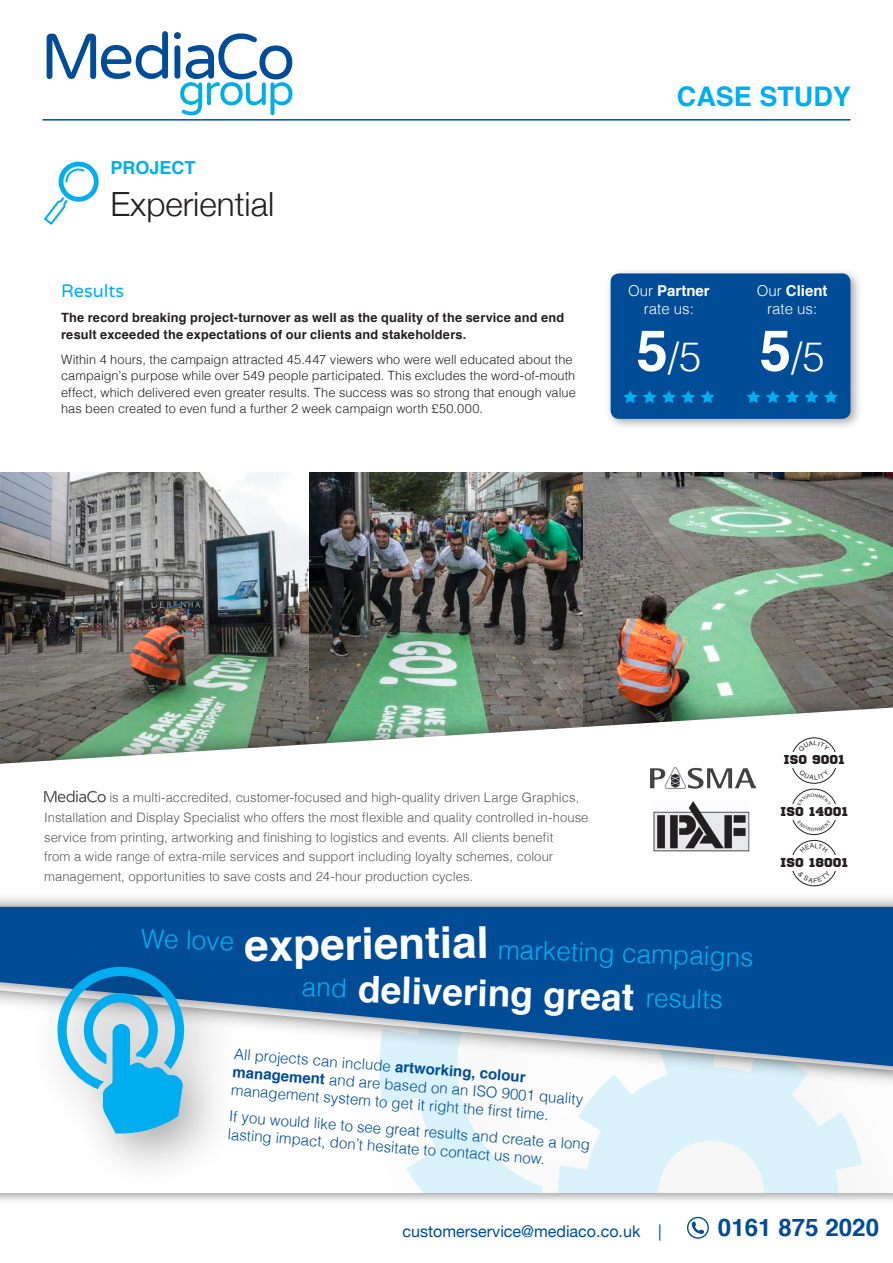
<style>
.page{position:relative;width:893px;height:1263px;background:#fff}
.page>*{position:absolute;margin:0;border:0;box-sizing:border-box;transform-origin:0 0}
.t1{font:700 43.95px "Helvetica";color:#fff}
.t2{font:300 40.2px "Helvetica";color:#fff}
.t3{font:700 37.05px "Helvetica";color:#fff}
.t4{font:300 33.3px "Helvetica Neue";color:#231f20}
.t5{font:700 27px "Helvetica";color:#00aeef}
.t6{font:300 26.25px "Helvetica";color:#00aeef}
.t7{font:700 24.15px "Helvetica";color:#004c97}
.t8{font:700 18px "Helvetica";color:#00aeef}
.t9{font:18px "Varela Round";color:#00aeef}
.t10{font:16.05px "Helvetica Neue";color:#004c97}
.t11{font:300 15px/18.5px "Helvetica";color:#004c97}
.t12{font:700 15px/18.1px "Helvetica";color:#004c97}
.t13{font:300 15px/18px "Helvetica";color:#fff;text-align:center}
.t14{font:300 13.05px/19.6px "Helvetica";color:#57585a}
.t15{font:12.9px "Sports World";color:#231f20}
.t16{font:300 12.75px/16.5px "Helvetica";letter-spacing:.005em;color:#231f20}
.t17{font:700 12.75px/16.5px "Helvetica";letter-spacing:.015em;color:#231f20}
.s1{font-weight:700}
.s2{font-weight:700;font-size:56.7px}
.s3{font-weight:300}
</style>
<div class="page">
<img style="left:0;top:472px;width:309px;height:215px">
<img style="left:309px;top:472px;width:584px;height:215px">
<div style="left:0;top:907px;width:893px;height:298px;background:#231f20;opacity:.4"></div>
<div style="left:0;top:913px;width:893px;height:280px;background:#fff"></div>
<svg style="left:785px;top:1092px;width:77px;height:101px;fill:#d9f2fc"></svg>
<svg style="left:381px;top:1092px;width:404px;height:101px;fill:#d9f2fc"></svg>
<div style="left:605px;top:267px;width:258px;height:164px;background:#231f20;opacity:.4"></div>
<div style="left:611px;top:273px;width:239px;height:146px;background:#004c97;border-radius:9px"></div>
<div style="left:0;top:687px;width:893px;height:405px;background:#231f20;opacity:.6"></div>
<svg style="left:0;top:707px;width:893px;height:185px"></svg>
<div style="left:0;top:892px;width:893px;height:192px;background:#231f20;opacity:.6"></div>
<svg style="left:0;top:907px;width:893px;height:159px;background:#2c6aa6"></svg>
<hr style="left:43px;top:119px;width:807px;height:2px;background:#004c97">
<svg style="left:47px;top:31px;width:121px;height:48px"></svg>
<svg style="left:174px;top:32px;width:118px;height:83px"></svg>
<svg style="left:44px;top:161px;width:55px;height:64px"></svg>
<svg style="left:623px;top:390px;width:14px;height:13px"></svg>
<svg style="left:643px;top:390px;width:52px;height:13px"></svg>
<svg style="left:701px;top:390px;width:14px;height:13px"></svg>
<svg style="left:746px;top:390px;width:14px;height:13px"></svg>
<svg style="left:766px;top:390px;width:52px;height:13px"></svg>
<svg style="left:824px;top:390px;width:14px;height:13px"></svg>
<svg style="left:687px;top:1217px;width:22px;height:22px"></svg>
<svg style="left:44px;top:790px;width:62px;height:12px"></svg>
<div style="left:29px;top:938px;width:212px;height:252px;background:#231f20;opacity:.4"></div>
<svg style="left:57px;top:967px;width:127px;height:166px;background:#64b9dd"></svg>
<img style="left:647px;top:797px;width:110px;height:58px">
<img style="left:651px;top:767px;width:105px;height:21px">
<div style="left:779px;top:737px;width:70px;height:47px;background:#fff"></div>
<div style="left:791px;top:737px;width:46px;height:47px;border:1px solid #231f20;border-radius:50%"></div>
<div style="left:779px;top:753px;width:70px;height:15px;background:#fff"></div>
<div style="left:779px;top:789px;width:70px;height:46px;background:#fff"></div>
<div style="left:791px;top:789px;width:46px;height:46px;border:1px solid #231f20;border-radius:50%"></div>
<div style="left:779px;top:804px;width:70px;height:15px;background:#fff"></div>
<div style="left:779px;top:840px;width:70px;height:46px;background:#fff"></div>
<div style="left:791px;top:840px;width:46px;height:46px;border:1px solid #231f20;border-radius:50%"></div>
<div style="left:779px;top:855px;width:70px;height:15px;background:#fff"></div>
<svg style="left:303px;top:978px;width:42px;height:20px"></svg>
<svg style="left:798px;top:741px;width:31px;height:5px"></svg>
<svg style="left:799px;top:777px;width:30px;height:3px"></svg>
<svg style="left:797px;top:793px;width:33px;height:5px"></svg>
<svg style="left:797px;top:826px;width:34px;height:5px"></svg>
<svg style="left:800px;top:843px;width:28px;height:3px"></svg>
<svg style="left:798px;top:877px;width:33px;height:5px"></svg>
<h3 class="t8" style="left:111px;top:153px;width:87px">PROJECT</h3>
<h3 class="t4" style="left:111px;top:178px;width:165px">Experiential</h3>
<h3 class="t9" style="left:61px;top:281px;width:65px">Results</h3>
<p class="t17" style="left:61px;top:310px;width:505px">The record breaking project-turnover as well as the quality of the service and end result exceeded the expectations of our clients and stakeholders.</p>
<p class="t16" style="left:61px;top:350px;width:516px">Within 4 hours, the campaign attracted 45.447 viewers who were well educated about the campaign’s purpose while over 549 people participated. This excludes the word-of-mouth effect, which delivered even greater results. The success was so strong that enough value has been created to even fund a further 2 week campaign worth £50.000.</p>
<h3 class="t5" style="left:677px;top:75px;width:176px">CASE STUDY</h3>
<p class="t13" style="left:628px;top:281px;width:83px">Our <span class="s1">Partner </span>rate us:</p>
<p class="t13" style="left:757px;top:281px;width:72px">Our <span class="s1">Client </span>rate us:</p>
<h2 class="t2" style="left:636px;top:324px;width:190px"><span class="s2">5</span>/5 <span class="s2">5</span>/5</h2>
<p class="t14" style="left:44px;top:787px;width:546px;text-indent:65px">is a multi-accredited, customer-focused and high-quality driven Large Graphics, Installation and Display Specialist who offers the most flexible and quality controlled in-house service from printing, artworking and finishing to logistics and events. All clients benefit<br>from a wide range of extra-mile services and support including loyalty schemes, colour management, opportunities to save costs and 24-hour production cycles.</p>
<p class="t15" style="left:783px;top:749px;width:63px">ISO 9001</p>
<p class="t15" style="left:780px;top:801px;width:69px">ISO 14001</p>
<p class="t15" style="left:780px;top:852px;width:70px">ISO 18001</p>
<h3 class="t6" style="left:142px;top:917px;width:95px;rotate:2deg">We love</h3>
<h1 class="t1" style="left:244px;top:910px;width:246px;rotate:-1deg">experiential</h1>
<h3 class="t6" style="left:499px;top:928px;width:257px;rotate:2deg">marketing campaigns</h3>
<h3 class="t6" style="left:647px;top:976px;width:78px;rotate:2deg">results</h3>
<h3 class="t3" style="left:359px;top:959px;width:277px;rotate:2deg">delivering great</h3>
<p class="t12" style="left:235px;top:1044px;width:294px;rotate:5deg"><span class="s3">All projects can include</span> artworking, colour management</p>
<p class="t11" style="left:234px;top:1060px;width:353px;text-indent:97px;rotate:5deg">and are based on an ISO 9001 quality management system to get it right the fi rst time.</p>
<p class="t11" style="left:230px;top:1105px;width:363px;rotate:5deg">If you would like to see great results and create a long lasting impact, don’t hesitate to contact us now.</p>
<p class="t10" style="left:402px;top:1220px;width:261px">customerservice@mediaco.co.uk |</p>
<h3 class="t7" style="left:718px;top:1208px;width:163px">0161 875 2020</h3>
</div>
